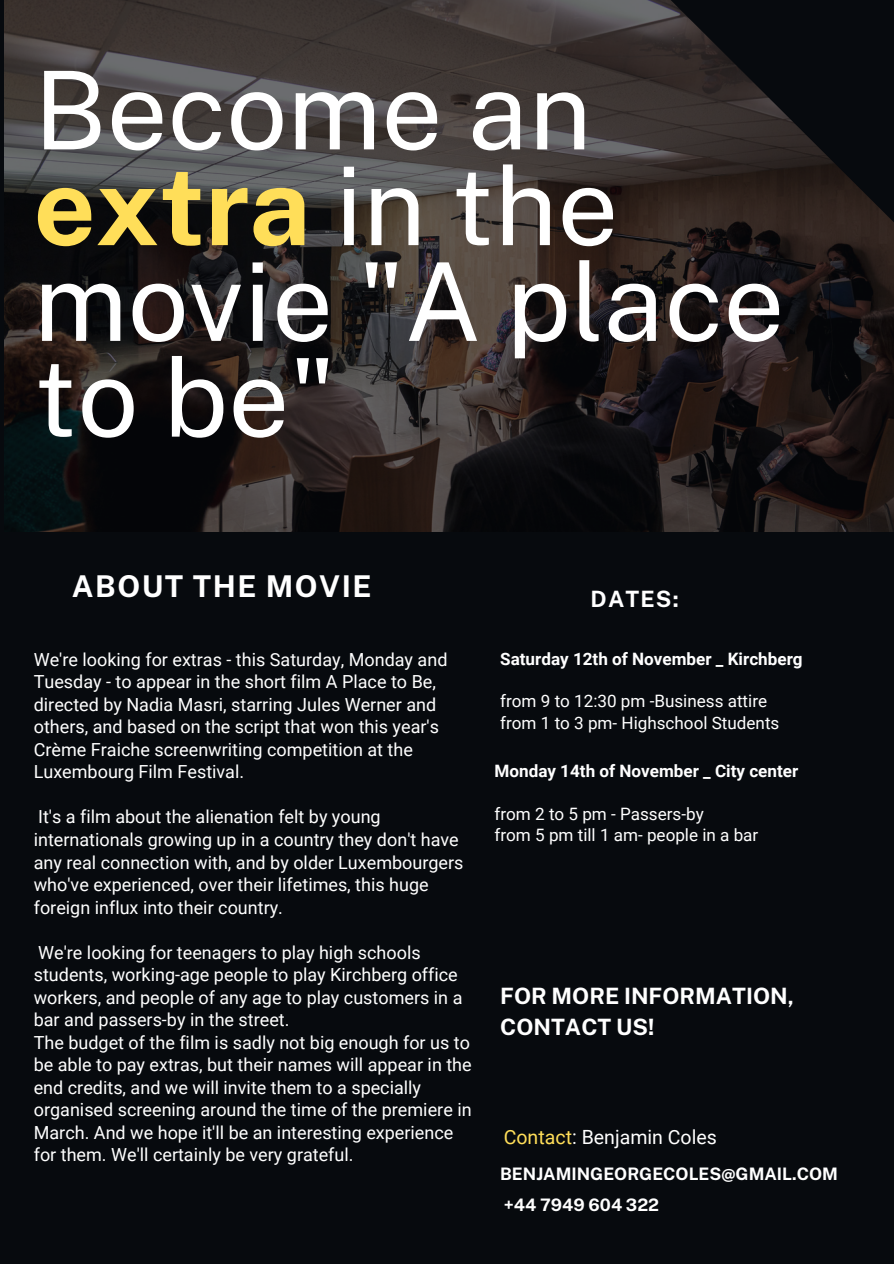
<style>
.page{position:relative;width:894px;height:1264px;background:#fff}
.page>*{position:absolute;margin:0;border:0;box-sizing:border-box;transform-origin:0 0}
.t1{font:108.6px/95.7px "Public Sans";color:#fff}
.t2{font:700 30px "Public Sans";letter-spacing:.05em;color:#fff}
.t3{font:700 22.5px/30.5px "Public Sans";color:#fff}
.t4{font:19.5px "Roboto";color:#fff}
.t5{font:18px/22.5px "Roboto";color:#fff}
.t6{font:700 17.25px/31.5px "Public Sans";color:#fff}
.t7{font:17.1px/21.5px "Roboto";color:#fff}
.t8{font:700 17.1px "Roboto";color:#fff}
.s1{font-weight:700;color:#ffde59}
.s2{color:#ffde59}
</style>
<div class="page">
<div style="left:0;top:0;width:893px;height:1263px;background:#070a0e"></div>
<img style="left:5px;top:0;width:888px;height:531px">
<svg style="left:634px;top:0;width:259px;height:254px"></svg>
<h1 class="t1" style="left:34px;top:62px;width:752px">Become an <span class="s1">extra</span> in the movie "A place to be"</h1>
<h2 class="t2" style="left:72px;top:568px;width:301px">ABOUT THE MOVIE</h2>
<p class="t5" style="left:34px;top:648px;width:415px">We're looking for extras - this Saturday, Monday and Tuesday - to appear in the short film A Place to Be, directed by Nadia Masri, starring Jules Werner and others, and based on the script that won this year's Crème Fraiche screenwriting competition at the Luxembourg Film Festival.</p>
<p class="t5" style="left:34px;top:806px;width:431px">It's a film about the alienation felt by young internationals growing up in a country they don't have any real connection with, and by older Luxembourgers who've experienced, over their lifetimes, this huge foreign influx into their country.</p>
<p class="t5" style="left:34px;top:941px;width:439px">We're looking for teenagers to play high schools students, working-age people to play Kirchberg office workers, and people of any age to play customers in a bar and passers-by in the street.<br>The budget of the film is sadly not big enough for us to be able to pay extras, but their names will appear in the end credits, and we will invite them to a specially organised screening around the time of the premiere in March. And we hope it'll be an interesting experience for them. We'll certainly be very grateful.</p>
<p class="t3" style="left:590px;top:584px;width:90px">DATES:</p>
<p class="t8" style="left:500px;top:648px;width:304px">Saturday 12th of November _ Kirchberg</p>
<p class="t7" style="left:500px;top:691px;width:281px">from 9 to 12:30 pm -Business attire from 1 to 3 pm- Highschool Students</p>
<p class="t8" style="left:494px;top:761px;width:305px">Monday 14th of November _ City center</p>
<p class="t7" style="left:494px;top:803px;width:265px">from 2 to 5 pm - Passers-by<br>from 5 pm till 1 am- people in a bar</p>
<p class="t3" style="left:500px;top:980px;width:295px">FOR MORE INFORMATION,<br>CONTACT US!</p>
<p class="t4" style="left:503px;top:1125px;width:214px"><span class="s2">Contact</span>: Benjamin Coles</p>
<p class="t6" style="left:500px;top:1157px;width:339px">BENJAMINGEORGECOLES@GMAIL.COM +44 7949 604 322</p>
</div>
